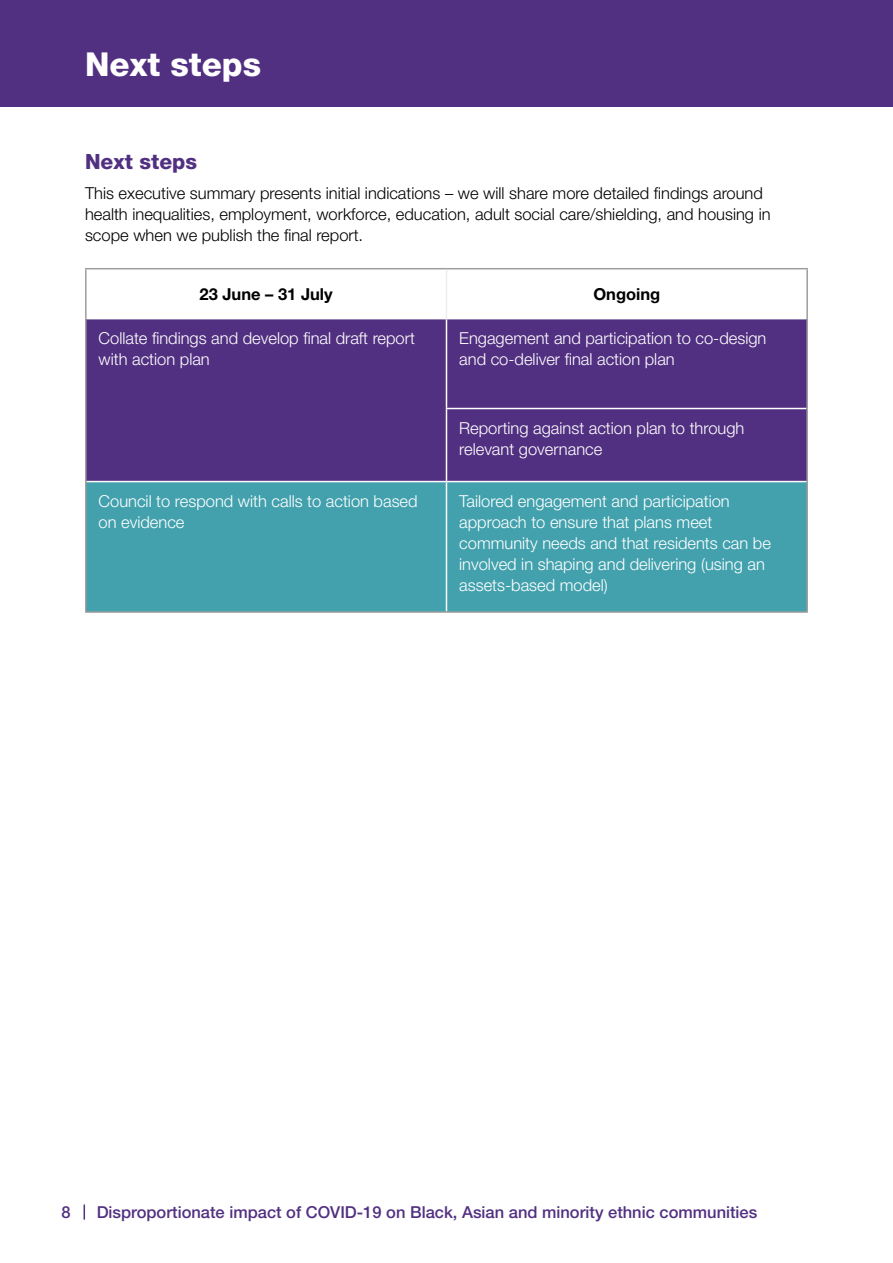
<style>
.page{position:relative;width:893px;height:1263px;background:#fff}
.page>*{position:absolute;margin:0;border:0;box-sizing:border-box;transform-origin:0 0}
.t1{font:800 33px "Helvetica Neue";color:#fff}
.t2{font:800 21px "Helvetica Neue";color:#523081}
.t3{font:300 16.5px/21px "Helvetica Neue";color:#fff}
.t4{font:300 16.5px/21px "Helvetica Neue";color:#000}
.t5{font:500 16.5px "Helvetica Neue";color:#523081}
.t6{font:700 16.5px "Helvetica Neue";color:#000}
</style>
<div class="page">
<svg style="left:84px;top:1204px;width:1px;height:15px"></svg>
<svg style="left:87px;top:269px;width:719px;height:1px"></svg>
<div style="left:87px;top:319px;width:719px;height:162px;background:#523081"></div>
<div style="left:87px;top:482px;width:719px;height:129px;background:#42a1ad"></div>
<hr style="left:446px;top:319px;width:1px;height:89px;background:#fff">
<hr style="left:446px;top:408px;width:360px;height:1px;background:#fff">
<hr style="left:446px;top:409px;width:1px;height:72px;background:#fff">
<hr style="left:446px;top:482px;width:1px;height:129px;background:#fff">
<hr style="left:446px;top:269px;width:1px;height:49px;background:#ededed">
<hr style="left:85px;top:268px;width:361px;height:1px;background:#9d9d9c">
<hr style="left:85px;top:269px;width:2px;height:50px;background:#9d9d9c">
<hr style="left:446px;top:268px;width:362px;height:1px;background:#9d9d9c">
<hr style="left:806px;top:269px;width:2px;height:50px;background:#9d9d9c">
<hr style="left:85px;top:319px;width:2px;height:89px;background:#9d9d9c">
<hr style="left:85px;top:408px;width:2px;height:74px;background:#9d9d9c">
<hr style="left:806px;top:319px;width:2px;height:89px;background:#9d9d9c">
<hr style="left:806px;top:408px;width:2px;height:74px;background:#9d9d9c">
<hr style="left:85px;top:482px;width:2px;height:129px;background:#9d9d9c">
<hr style="left:806px;top:482px;width:2px;height:129px;background:#9d9d9c">
<hr style="left:85px;top:611px;width:361px;height:2px;background:#9d9d9c">
<hr style="left:446px;top:611px;width:362px;height:2px;background:#9d9d9c">
<div style="left:0;top:21px;width:893px;height:85px;background:#523081"></div>
<div style="left:0;top:0;width:893px;height:21px;background:#523081"></div>
<h1 class="t1" style="left:85px;top:45px;width:178px">Next steps</h1>
<p class="t2" style="left:85px;top:149px;width:114px">Next steps</p>
<p class="t4" style="left:85px;top:182px;width:687px">This executive summary presents initial indications – we will share more detailed findings around health inequalities, employment, workforce, education, adult social care/shielding, and housing in scope when we publish the final report.</p>
<p class="t6" style="left:199px;top:284px;width:135px">23 June – 31 July</p>
<p class="t6" style="left:593px;top:284px;width:68px">Ongoing</p>
<p class="t3" style="left:99px;top:328px;width:318px">Collate findings and develop final draft report with action plan</p>
<p class="t3" style="left:459px;top:328px;width:309px">Engagement and participation to co-design and co-deliver final action plan</p>
<p class="t3" style="left:459px;top:418px;width:287px">Reporting against action plan to through relevant governance</p>
<p class="t3" style="left:99px;top:491px;width:321px">Council to respond with calls to action based on evidence</p>
<p class="t3" style="left:459px;top:491px;width:313px">Tailored engagement and participation approach to ensure that plans meet community needs and that residents can be involved in shaping and delivering (using an assets-based model)</p>
<p class="t5" style="left:62px;top:1203px;width:11px">8</p>
<p class="t5" style="left:97px;top:1203px;width:662px">Disproportionate impact of COVID-19 on Black, Asian and minority ethnic communities</p>
</div>
